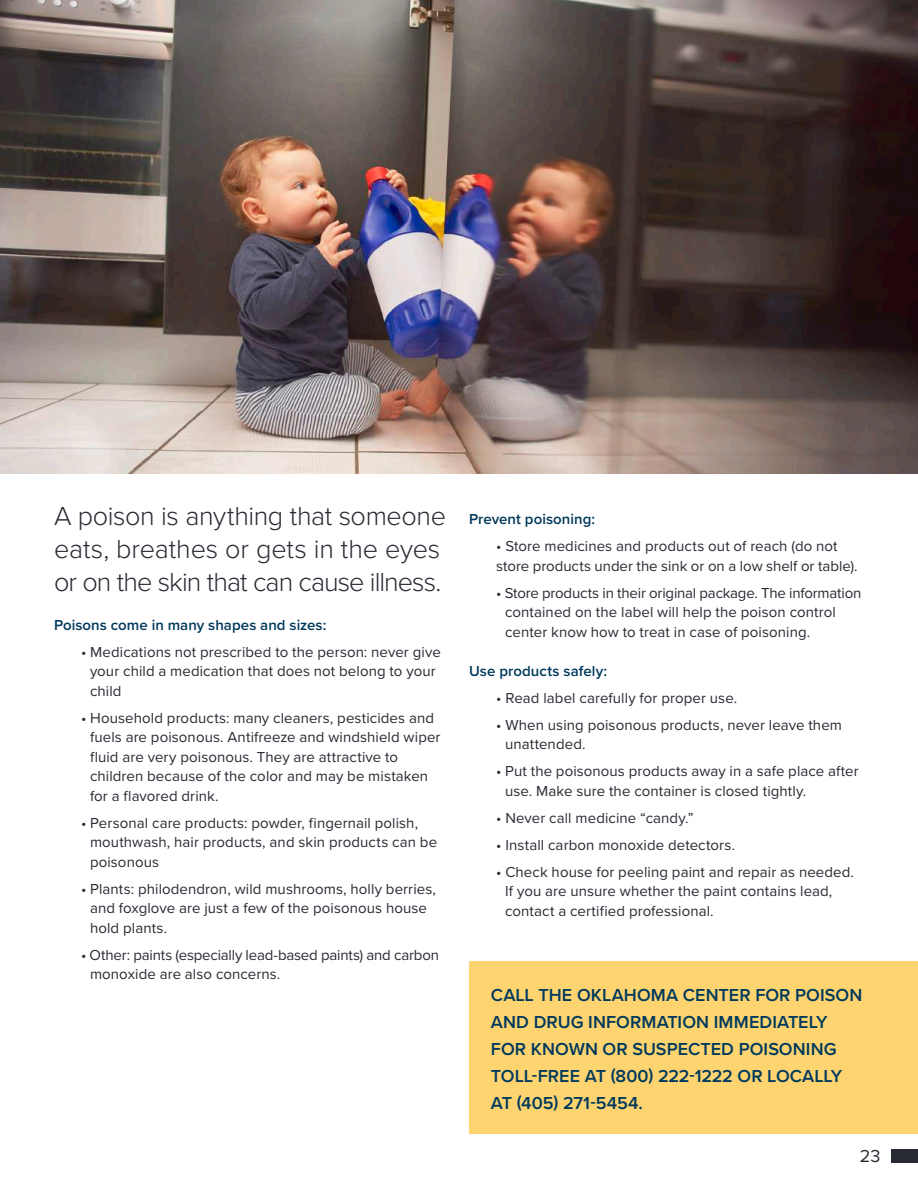
<style>
.page{position:relative;width:918px;height:1188px;background:#fff}
.page>*{position:absolute;margin:0;border:0;box-sizing:border-box;transform-origin:0 0}
.t1{font:300 27px/33px "Proxima Nova";letter-spacing:-.015em;color:#282b33}
.t2{font:600 18px/27px "Proxima Nova";letter-spacing:.005em;color:#00395c}
.t3{font:18px "Proxima Nova";color:#282b33}
.t4{font:15px/19.5px "Proxima Nova";letter-spacing:.005em;color:#282b33}
.t5{font:600 15px "Proxima Nova";letter-spacing:.005em;color:#00395c}
</style>
<div class="page">
<div style="left:891px;top:1150px;width:27px;height:13px;background:#282b33"></div>
<div style="left:469px;top:961px;width:449px;height:173px;background:#fed471"></div>
<img style="left:0;top:0;width:918px;height:473px">
<h1 class="t1" style="left:54px;top:498px;width:393px">A poison is anything that someone eats, breathes or gets in the eyes or on the skin that can cause illness.</h1>
<p class="t5" style="left:54px;top:613px;width:274px">Poisons come in many shapes and sizes:</p>
<p class="t4" style="left:90px;top:641px;width:352px;text-indent:-9px">• Medications not prescribed to the person: never give your child a medication that does not belong to your child</p>
<p class="t4" style="left:90px;top:707px;width:352px;text-indent:-9px">• Household products: many cleaners, pesticides and fuels are poisonous. Antifreeze and windshield wiper fluid are very poisonous. They are attractive to children because of the color and may be mistaken for a flavored drink.</p>
<p class="t4" style="left:90px;top:812px;width:349px;text-indent:-9px">• Personal care products: powder, fingernail polish, mouthwash, hair products, and skin products can be poisonous</p>
<p class="t4" style="left:90px;top:878px;width:347px;text-indent:-9px">• Plants: philodendron, wild mushrooms, holly berries, and foxglove are just a few of the poisonous house hold plants.</p>
<p class="t4" style="left:90px;top:944px;width:351px;text-indent:-9px">• Other: paints (especially lead-based paints) and carbon monoxide are also concerns.</p>
<p class="t5" style="left:469px;top:508px;width:128px">Prevent poisoning:</p>
<p class="t4" style="left:496px;top:536px;width:363px">• Store medicines and products out of reach (do not store products under the sink or on a low shelf or table).</p>
<p class="t4" style="left:505px;top:582px;width:358px;text-indent:-9px">• Store products in their original package. The information contained on the label will help the poison control center know how to treat in case of poisoning.</p>
<p class="t5" style="left:469px;top:659px;width:140px">Use products safely:</p>
<p class="t4" style="left:496px;top:687px;width:243px">• Read label carefully for proper use.</p>
<p class="t4" style="left:505px;top:714px;width:338px;text-indent:-9px">• When using poisonous products, never leave them unattended.</p>
<p class="t4" style="left:505px;top:761px;width:355px;text-indent:-9px">• Put the poisonous products away in a safe place after use. Make sure the container is closed tightly.</p>
<p class="t4" style="left:496px;top:807px;width:199px">• Never call medicine “candy.”</p>
<p class="t4" style="left:496px;top:834px;width:240px">• Install carbon monoxide detectors.</p>
<p class="t4" style="left:505px;top:861px;width:350px;text-indent:-9px">• Check house for peeling paint and repair as needed.<br>If you are unsure whether the paint contains lead, contact a certified professional.</p>
<p class="t2" style="left:491px;top:981px;width:373px">CALL THE OKLAHOMA CENTER FOR POISON<br>AND DRUG INFORMATION IMMEDIATELY<br>FOR KNOWN OR SUSPECTED POISONING<br>TOLL-FREE AT (800) 222-1222 OR LOCALLY<br>AT (405) 271-5454.</p>
<p class="t3" style="left:860px;top:1143px;width:22px">23</p>
</div>
